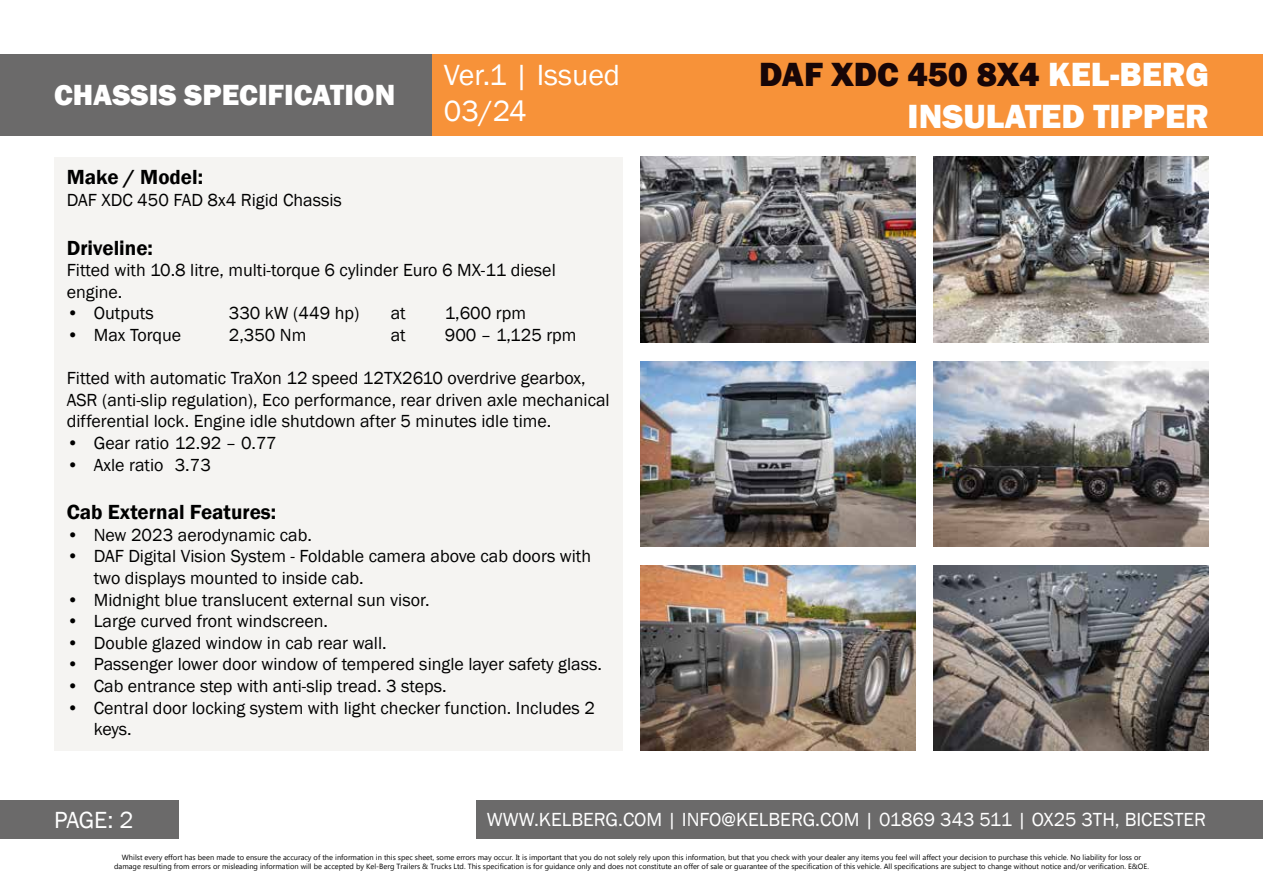
<style>
.page{position:relative;width:1263px;height:893px;background:#fff}
.page>*{position:absolute;margin:0;border:0;box-sizing:border-box;transform-origin:0 0}
.t1{font:800 34.5px/41.4px "Franklin Gothic";color:#fff;text-align:right}
.t2{font:800 30px "Franklin Gothic";color:#fff}
.t3{font:30px/36px "Franklin Gothic";color:#fff}
.t4{font:24px "Franklin Gothic";color:#fff}
.t5{font:600 21px "Franklin Gothic";color:#000}
.t6{font:19.5px "Franklin Gothic";color:#fff}
.t7{font:18px/21.6px "Franklin Gothic";color:#000}
.t8{font:7.5px/9px "Microsoft Tai Le";color:#000;text-align:center}
.s1{color:#180607}
</style>
<div class="page">
<div style="left:432px;top:54px;width:831px;height:82px;background:#f79239"></div>
<div style="left:0;top:54px;width:432px;height:82px;background:#6b6a6a"></div>
<div style="left:0;top:801px;width:179px;height:38px;background:#6b6a6a"></div>
<div style="left:476px;top:801px;width:787px;height:38px;background:#6b6a6a"></div>
<div style="left:54px;top:157px;width:568px;height:593px;background:#f5f4f2"></div>
<img style="left:640px;top:361px;width:276px;height:185px">
<img style="left:934px;top:361px;width:275px;height:185px">
<img style="left:640px;top:157px;width:276px;height:185px">
<img style="left:934px;top:157px;width:275px;height:185px">
<img style="left:934px;top:565px;width:275px;height:185px">
<img style="left:640px;top:565px;width:276px;height:185px">
<h2 class="t2" style="left:54px;top:76px;width:343px">CHASSIS SPECIFICATION</h2>
<h2 class="t3" style="left:444px;top:58px;width:178px">Ver.1 | Issued<br>03/24</h2>
<p class="t5" style="left:67px;top:164px;width:138px">Make / Model:</p>
<p class="t7" style="left:67px;top:190px;width:277px">DAF XDC 450 FAD 8x4 Rigid Chassis</p>
<p class="t5" style="left:67px;top:235px;width:88px">Driveline:</p>
<p class="t7" style="left:67px;top:260px;width:490px">Fitted with 10.8 litre, multi-torque 6 cylinder Euro 6 MX-11 diesel engine.</p>
<p class="t7" style="left:67px;top:303px;width:88px">• Outputs</p>
<p class="t7" style="left:229px;top:303px;width:132px">330 kW (449 hp)</p>
<p class="t7" style="left:391px;top:303px;width:17px">at</p>
<p class="t7" style="left:445px;top:303px;width:83px">1,600 rpm</p>
<p class="t7" style="left:67px;top:325px;width:116px">• Max Torque</p>
<p class="t7" style="left:229px;top:325px;width:79px">2,350 Nm</p>
<p class="t7" style="left:391px;top:325px;width:17px">at</p>
<p class="t7" style="left:445px;top:325px;width:133px">900 – 1,125 rpm</p>
<p class="t7" style="left:67px;top:368px;width:544px">Fitted with automatic TraXon 12 speed 12TX2610 overdrive gearbox,<br>ASR (anti-slip regulation), Eco performance, rear driven axle mechanical differential lock. Engine idle shutdown after 5 minutes idle time.</p>
<p class="t7" style="left:67px;top:433px;width:211px">• Gear ratio 12.92 – 0.77</p>
<p class="t7" style="left:67px;top:454px;width:146px">• Axle ratio 3.73</p>
<p class="t5" style="left:67px;top:499px;width:211px">Cab External Features:</p>
<p class="t7" style="left:67px;top:524px;width:247px">• New 2023 aerodynamic cab.</p>
<p class="t7" style="left:94px;top:546px;width:499px;text-indent:-27px">• DAF Digital Vision System - Foldable camera above cab doors with two displays mounted to inside cab.</p>
<p class="t7" style="left:67px;top:589px;width:364px">• Midnight blue translucent external sun visor.</p>
<p class="t7" style="left:67px;top:611px;width:263px">• Large curved front windscreen.</p>
<p class="t7" style="left:67px;top:632px;width:321px">• Double glazed window in cab rear wall.</p>
<p class="t7" style="left:67px;top:654px;width:537px">• Passenger lower door window of tempered single layer safety glass.</p>
<p class="t7" style="left:67px;top:676px;width:381px">• Cab entrance step with anti-slip tread. 3 steps.</p>
<p class="t7" style="left:94px;top:697px;width:503px;text-indent:-27px">• Central door locking system with light checker function. Includes 2 keys.</p>
<h1 class="t1" style="left:759px;top:54px;width:451px"><span class="s1">DAF XDC 450 8X4</span> KEL-BERG<br>INSULATED TIPPER</h1>
<h3 class="t4" style="left:54px;top:805px;width:81px">PAGE: 2</h3>
<p class="t6" style="left:487px;top:807px;width:721px">WWW.KELBERG.COM | INFO@KELBERG.COM | 01869 343 511 | OX25 3TH, BICESTER</p>
<p class="t8" style="left:114px;top:854px;width:1036px">Whilst every effort has been made to ensure the accuracy of the information in this spec sheet, some errors may occur. It is important that you do not solely rely upon this information, but that you check with your dealer any items you feel will affect your decision to purchase this vehicle. No liability for loss or damage resulting from errors or misleading information will be accepted by Kel-Berg Trailers &amp; Trucks Ltd. This specification is for guidance only and does not constitute an offer of sale or guarantee of the specification of this vehicle. All specifications are subject to change without notice and/or verification. E&amp;OE.</p>
</div>
